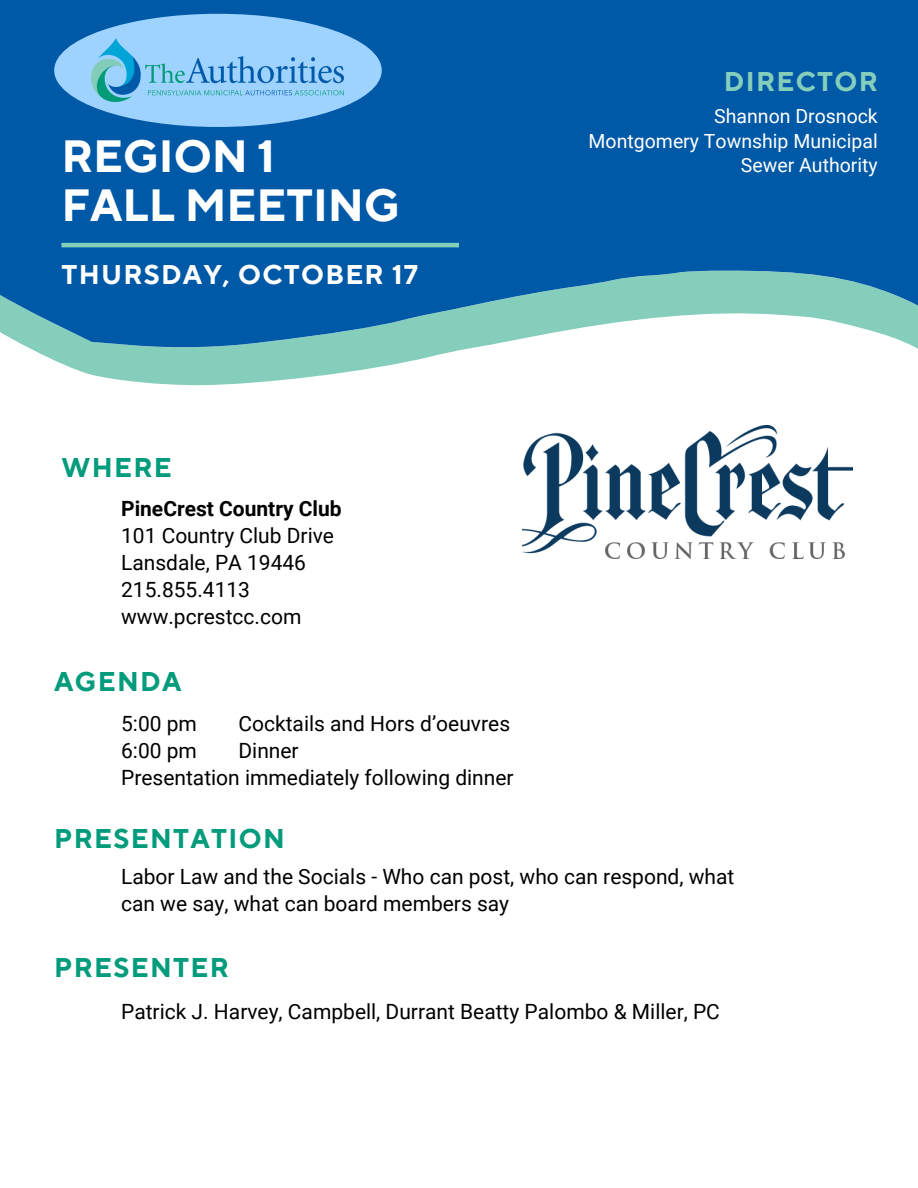
<style>
.page{position:relative;width:918px;height:1188px;background:#fff}
.page>*{position:absolute;margin:0;border:0;box-sizing:border-box;transform-origin:0 0}
.t1{font:700 45px/49.5px "TT Norms Pro";color:#fff}
.t2{font:700 27px "TT Norms Pro";letter-spacing:.05em;color:#029b7b}
.t3{font:700 27px "TT Norms Pro";letter-spacing:.05em;color:#fff}
.t4{font:700 27px "TT Norms Pro";letter-spacing:.05em;color:#85cebc}
.t5{font:21px/27px "Roboto";color:#000}
.t6{font:700 21px "Roboto";color:#000}
.t7{font:19.5px/24.8px "Roboto";color:#fff;text-align:right}
</style>
<div class="page">
<svg style="left:70px;top:367px;width:308px;height:19px;fill:#85cebc"></svg>
<svg style="left:0;top:0;width:918px;height:367px;fill:#0059a7"></svg>
<div style="left:54px;top:14px;width:328px;height:113px;background:#9ed3ff;border-radius:50%"></div>
<img style="left:92px;top:39px;width:252px;height:63px">
<hr style="left:61px;top:243px;width:398px;height:4px;background:#85cebc">
<img style="left:523px;top:425px;width:329px;height:134px">
<p class="t1" style="left:61px;top:133px;width:340px">REGION 1<br>FALL MEETING</p>
<h1 class="t3" style="left:61px;top:259px;width:358px">THURSDAY, OCTOBER 17</h1>
<h2 class="t2" style="left:61px;top:451px;width:112px">WHERE</h2>
<p class="t6" style="left:121px;top:496px;width:222px">PineCrest Country Club</p>
<h2 class="t5" style="left:121px;top:522px;width:214px">101 Country Club Drive</h2>
<h2 class="t5" style="left:121px;top:549px;width:186px">Lansdale, PA 19446</h2>
<p class="t5" style="left:121px;top:576px;width:130px">215.855.4113</p>
<p class="t5" style="left:121px;top:603px;width:182px">www.pcrestcc.com</p>
<p class="t2" style="left:54px;top:665px;width:129px">AGENDA</p>
<h2 class="t5" style="left:121px;top:711px;width:77px">5:00 pm</h2>
<h2 class="t5" style="left:238px;top:711px;width:273px">Cocktails and Hors d’oeuvres</h2>
<p class="t5" style="left:121px;top:738px;width:77px">6:00 pm</p>
<p class="t5" style="left:238px;top:738px;width:62px">Dinner</p>
<h2 class="t5" style="left:121px;top:765px;width:394px">Presentation immediately following dinner</h2>
<p class="t4" style="left:724px;top:65px;width:155px">DIRECTOR</p>
<p class="t7" style="left:714px;top:104px;width:165px">Shannon Drosnock</p>
<h2 class="t7" style="left:589px;top:129px;width:291px">Montgomery Township Municipal<br>Sewer Authority</h2>
<p class="t2" style="left:54px;top:823px;width:232px">PRESENTATION</p>
<p class="t5" style="left:121px;top:863px;width:615px">Labor Law and the Socials - Who can post, who can respond, what can we say, what can board members say</p>
<p class="t2" style="left:54px;top:951px;width:176px">PRESENTER</p>
<p class="t5" style="left:121px;top:998px;width:600px">Patrick J. Harvey, Campbell, Durrant Beatty Palombo &amp; Miller, PC</p>
</div>
